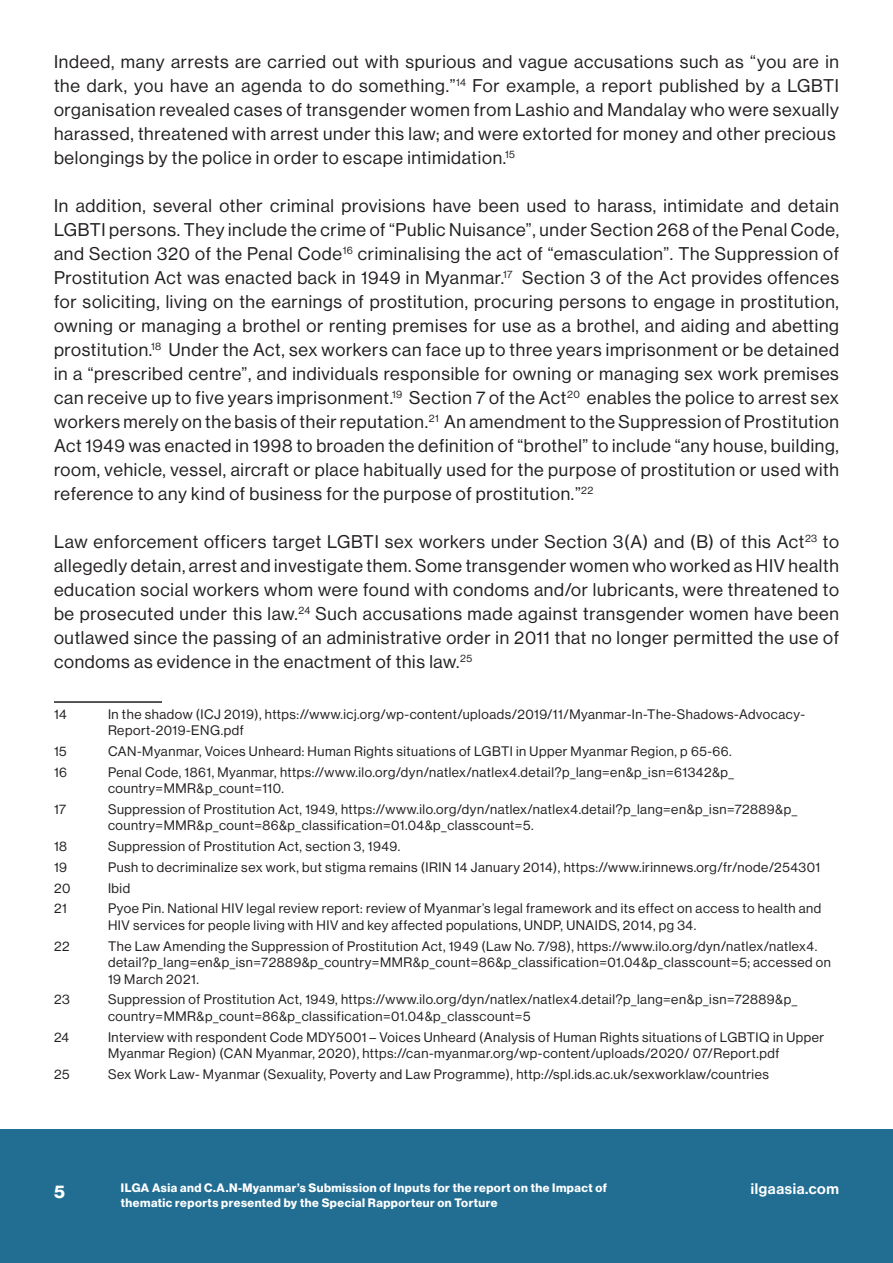
<style>
.page{position:relative;width:893px;height:1263px;background:#fff}
.page>*{position:absolute;margin:0;border:0;box-sizing:border-box;transform-origin:0 0}
.Body_Text{font:18px/24px "N Haas Grotesk DS Pro 55 Rg";letter-spacing:.04em;color:#231f20;text-align:justify}
.t1{font:18px "N Haas Grotesk DS Pro 75 Bd";color:#fff}
.t2{font:15px "N Haas Grotesk DS Pro 65 Md";letter-spacing:.04em;color:#fff}
.Footnote{font:13.5px/16.5px "N Haas Grotesk DS Pro 55 Rg";letter-spacing:.04em;color:#231f20}
.t3{font:12px/15px "N Haas Grotesk DS Pro 75 Bd";letter-spacing:.04em;color:#fff}
</style>
<div class="page">
<div style="left:0;top:1130px;width:893px;height:133px;background:#226e93"></div>
<hr style="left:54px;top:701px;width:108px;height:2px;background:#231f20">
<p class="Body_Text" style="left:54px;top:50px;width:786px;text-align:left">Indeed, many arrests are carried out with spurious and vague accusations such as “you are in the dark, you have an agenda to do something.”<sup>14</sup> For example, a report published by a LGBTI organisation revealed cases of transgender women from Lashio and Mandalay who were sexually harassed, threatened with arrest under this law; and were extorted for money and other precious belongings by the police in order to escape intimidation.<sup>15</sup></p>
<p class="Body_Text" style="left:54px;top:194px;width:787px">In addition, several other criminal provisions have been used to harass, intimidate and detain LGBTI persons. They include the crime of “Public Nuisance”, under Section 268 of the Penal Code, and Section 320 of the Penal Code<sup>16</sup> criminalising the act of “emasculation”. The Suppression of Prostitution Act was enacted back in 1949 in Myanmar.<sup>17</sup> Section 3 of the Act provides offences for soliciting, living on the earnings of prostitution, procuring persons to engage in prostitution, owning or managing a brothel or renting premises for use as a brothel, and aiding and abetting prostitution.<sup>18</sup> Under the Act, sex workers can face up to three years imprisonment or be detained in a “prescribed centre”, and individuals responsible for owning or managing sex work premises can receive up to five years imprisonment.<sup>19</sup> Section 7 of the Act<sup>20</sup> enables the police to arrest sex workers merely on the basis of their reputation.<sup>21</sup> An amendment to the Suppression of Prostitution Act 1949 was enacted in 1998 to broaden the definition of “brothel” to include “any house, building, room, vehicle, vessel, aircraft or place habitually used for the purpose of prostitution or used with reference to any kind of business for the purpose of prostitution.”<sup>22</sup></p>
<p class="Body_Text" style="left:54px;top:530px;width:786px">Law enforcement officers target LGBTI sex workers under Section 3(A) and (B) of this Act<sup>23</sup> to allegedly detain, arrest and investigate them. Some transgender women who worked as HIV health education social workers whom were found with condoms and/or lubricants, were threatened to be prosecuted under this law.<sup>24</sup> Such accusations made against transgender women have been outlawed since the passing of an administrative order in 2011 that no longer permitted the use of condoms as evidence in the enactment of this law.<sup>25</sup></p>
<p class="Footnote" style="left:54px;top:706px;width:14px">14</p>
<p class="Footnote" style="left:108px;top:706px;width:698px">In the shadow (ICJ 2019), https://www.icj.org/wp-content/uploads/2019/11/Myanmar-In-The-Shadows-Advocacy-<br>Report-2019-ENG.pdf</p>
<p class="Footnote" style="left:54px;top:743px;width:14px">15</p>
<p class="Footnote" style="left:108px;top:743px;width:625px">CAN-Myanmar, Voices Unheard: Human Rights situations of LGBTI in Upper Myanmar Region, p 65-66.</p>
<p class="Footnote" style="left:54px;top:764px;width:15px">16</p>
<p class="Footnote" style="left:108px;top:764px;width:627px">Penal Code, 1861, Myanmar, https://www.ilo.org/dyn/natlex/natlex4.detail?p_lang=en&amp;p_isn=61342&amp;p_ country=MMR&amp;p_count=110.</p>
<p class="Footnote" style="left:54px;top:801px;width:14px">17</p>
<p class="Footnote" style="left:108px;top:801px;width:691px">Suppression of Prostitution Act, 1949, https://www.ilo.org/dyn/natlex/natlex4.detail?p_lang=en&amp;p_isn=72889&amp;p_ country=MMR&amp;p_count=86&amp;p_classification=01.04&amp;p_classcount=5.</p>
<p class="Footnote" style="left:54px;top:838px;width:15px">18</p>
<p class="Footnote" style="left:108px;top:838px;width:294px">Suppression of Prostitution Act, section 3, 1949.</p>
<p class="Footnote" style="left:54px;top:859px;width:15px">19</p>
<p class="Footnote" style="left:108px;top:859px;width:714px">Push to decriminalize sex work, but stigma remains (IRIN 14 January 2014), https://www.irinnews.org/fr/node/254301</p>
<p class="Footnote" style="left:54px;top:880px;width:18px">20</p>
<p class="Footnote" style="left:108px;top:880px;width:24px">Ibid</p>
<p class="Footnote" style="left:54px;top:900px;width:14px">21</p>
<p class="Footnote" style="left:108px;top:900px;width:715px">Pyoe Pin. National HIV legal review report: review of Myanmar’s legal framework and its effect on access to health and<br>HIV services for people living with HIV and key affected populations, UNDP, UNAIDS, 2014, pg 34.</p>
<p class="Footnote" style="left:54px;top:938px;width:17px">22</p>
<p class="Footnote" style="left:108px;top:938px;width:725px">The Law Amending the Suppression of Prostitution Act, 1949 (Law No. 7/98), https://www.ilo.org/dyn/natlex/natlex4. detail?p_lang=en&amp;p_isn=72889&amp;p_country=MMR&amp;p_count=86&amp;p_classification=01.04&amp;p_classcount=5; accessed on<br>19 March 2021.</p>
<p class="Footnote" style="left:54px;top:991px;width:17px">23</p>
<p class="Footnote" style="left:108px;top:991px;width:691px">Suppression of Prostitution Act, 1949, https://www.ilo.org/dyn/natlex/natlex4.detail?p_lang=en&amp;p_isn=72889&amp;p_ country=MMR&amp;p_count=86&amp;p_classification=01.04&amp;p_classcount=5</p>
<p class="Footnote" style="left:54px;top:1029px;width:17px">24</p>
<p class="Footnote" style="left:108px;top:1029px;width:718px">Interview with respondent Code MDY5001 – Voices Unheard (Analysis of Human Rights situations of LGBTIQ in Upper<br>Myanmar Region) (CAN Myanmar, 2020), https://can-myanmar.org/wp-content/uploads/2020/ 07/Report.pdf</p>
<p class="Footnote" style="left:54px;top:1066px;width:17px">25</p>
<p class="Footnote" style="left:108px;top:1066px;width:662px">Sex Work Law- Myanmar (Sexuality, Poverty and Law Programme), http://spl.ids.ac.uk/sexworklaw/countries</p>
<p class="t1" style="left:54px;top:1181px;width:12px">5</p>
<p class="t3" style="left:121px;top:1180px;width:488px">ILGA Asia and C.A.N-Myanmar’s Submission of Inputs for the report on the Impact of thematic reports presented by the Special Rapporteur on Torture</p>
<p class="t2" style="left:751px;top:1180px;width:89px">ilgaasia.com</p>
</div>
